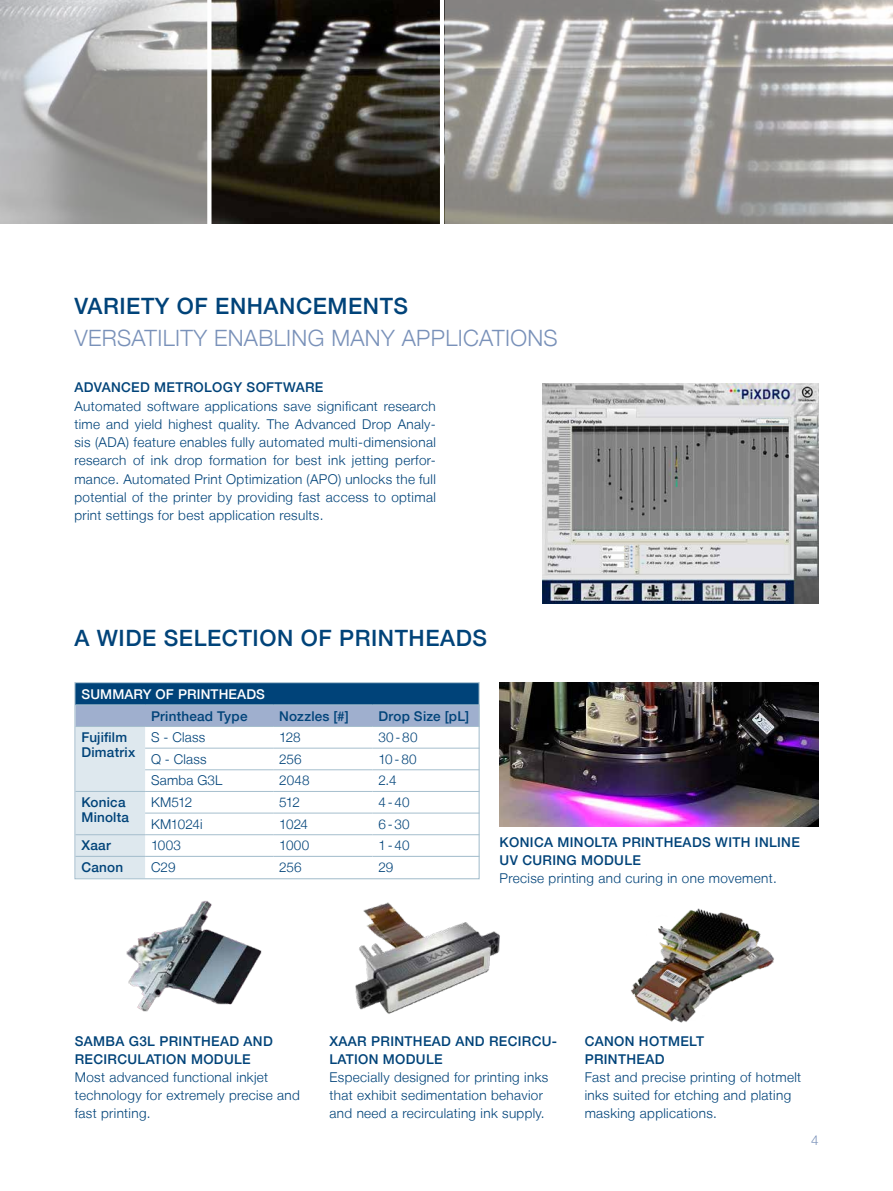
<style>
.page{position:relative;width:893px;height:1191px;background:#fff}
.page>*{position:absolute;margin:0;border:0;box-sizing:border-box;transform-origin:0 0}
.t1{font:500 22.5px "Helvetica Neue LT";letter-spacing:.025em;color:#004379}
.t2{font:300 22.5px "Helvetica Neue LT";letter-spacing:.015em;color:#7991b9}
.t3{font:300 13.5px/18.1px "Helvetica Neue LT";letter-spacing:.025em;color:#004379}
.t4{font:500 13.5px/18.3px "Helvetica Neue LT";letter-spacing:.025em;color:#004379}
.t5{font:500 13.5px "Helvetica Neue LT";letter-spacing:.01em;color:#fff}
.t6{font:300 13.5px "Helvetica Neue LT";letter-spacing:-.015em;color:#004379}
.t7{font:300 13.5px "Helvetica Neue LT";color:#7991b9}
</style>
<div class="page">
<img style="left:0;top:0;width:893px;height:223px">
<img style="left:500px;top:682px;width:319px;height:145px">
<img style="left:211px;top:0;width:229px;height:223px">
<hr style="left:440px;top:0;width:4px;height:227px;background:#fff">
<svg style="left:207px;top:0;width:4px;height:224px"></svg>
<img style="left:126px;top:900px;width:136px;height:112px">
<img style="left:355px;top:902px;width:145px;height:112px">
<div style="left:75px;top:683px;width:404px;height:22px;background:#004379"></div>
<svg style="left:76px;top:705px;width:402px;height:172px"></svg>
<hr style="left:75px;top:726px;width:70px;height:1px;background:#a5becd">
<hr style="left:145px;top:726px;width:128px;height:1px;background:#a5becd">
<hr style="left:273px;top:726px;width:99px;height:1px;background:#a5becd">
<hr style="left:372px;top:726px;width:107px;height:1px;background:#a5becd">
<hr style="left:145px;top:747px;width:128px;height:1px;background:#a5becd">
<hr style="left:273px;top:747px;width:99px;height:1px;background:#a5becd">
<hr style="left:372px;top:747px;width:107px;height:1px;background:#a5becd">
<hr style="left:145px;top:769px;width:128px;height:1px;background:#a5becd">
<hr style="left:273px;top:769px;width:99px;height:1px;background:#a5becd">
<hr style="left:372px;top:769px;width:107px;height:1px;background:#a5becd">
<hr style="left:75px;top:791px;width:70px;height:1px;background:#a5becd">
<hr style="left:145px;top:791px;width:128px;height:1px;background:#a5becd">
<hr style="left:273px;top:791px;width:99px;height:1px;background:#a5becd">
<hr style="left:372px;top:791px;width:107px;height:1px;background:#a5becd">
<hr style="left:145px;top:812px;width:128px;height:1px;background:#a5becd">
<hr style="left:273px;top:812px;width:99px;height:1px;background:#a5becd">
<hr style="left:372px;top:812px;width:107px;height:1px;background:#a5becd">
<hr style="left:75px;top:834px;width:70px;height:1px;background:#a5becd">
<hr style="left:145px;top:834px;width:128px;height:1px;background:#a5becd">
<hr style="left:273px;top:834px;width:99px;height:1px;background:#a5becd">
<hr style="left:372px;top:834px;width:107px;height:1px;background:#a5becd">
<hr style="left:75px;top:856px;width:70px;height:1px;background:#a5becd">
<hr style="left:145px;top:856px;width:128px;height:1px;background:#a5becd">
<hr style="left:273px;top:856px;width:99px;height:1px;background:#a5becd">
<hr style="left:372px;top:856px;width:107px;height:1px;background:#a5becd">
<hr style="left:75px;top:704px;width:70px;height:1px;background:#a5becd">
<hr style="left:145px;top:704px;width:128px;height:1px;background:#a5becd">
<hr style="left:273px;top:704px;width:99px;height:1px;background:#a5becd">
<hr style="left:372px;top:704px;width:107px;height:1px;background:#a5becd">
<div style="left:74px;top:682px;width:406px;height:197px;border:1px solid #a5becd"></div>
<img style="left:542px;top:383px;width:277px;height:220px">
<img style="left:631px;top:908px;width:143px;height:115px">
<h1 class="t1" style="left:74px;top:292px;width:335px">VARIETY OF ENHANCEMENTS</h1>
<h1 class="t2" style="left:74px;top:324px;width:485px">VERSATILITY ENABLING MANY APPLICATIONS</h1>
<p class="t4" style="left:74px;top:378px;width:251px">ADVANCED METROLOGY SOFTWARE</p>
<p class="t3" style="left:74px;top:396px;width:363px;text-align:justify">Automated software applications save significant research time and yield highest quality. The Advanced Drop Analy&shy;sis (ADA) feature enables fully automated multi-dimensional research of ink drop formation for best ink jetting perfor&shy;mance. Automated Print Optimization (APO) unlocks the full potential of the printer by providing fast access to optimal print settings for best application results.</p>
<h1 class="t1" style="left:74px;top:624px;width:414px">A WIDE SELECTION OF PRINTHEADS</h1>
<p class="t5" style="left:81px;top:686px;width:185px">SUMMARY OF PRINTHEADS</p>
<p class="t4" style="left:151px;top:706px;width:98px">Printhead Type</p>
<p class="t4" style="left:279px;top:706px;width:71px">Nozzles [#]</p>
<p class="t4" style="left:378px;top:706px;width:92px">Drop Size [pL]</p>
<p class="t4" style="left:81px;top:729px;width:55px;line-height:15px">Fujifilm<br>Dimatrix</p>
<p class="t3" style="left:151px;top:728px;width:56px">S - Class</p>
<p class="t3" style="left:279px;top:728px;width:23px">128</p>
<p class="t3" style="left:378px;top:728px;width:41px">30-80</p>
<p class="t3" style="left:151px;top:749px;width:57px">Q - Class</p>
<p class="t3" style="left:279px;top:749px;width:24px">256</p>
<p class="t3" style="left:378px;top:749px;width:40px">10-80</p>
<p class="t3" style="left:151px;top:771px;width:73px">Samba G3L</p>
<p class="t3" style="left:279px;top:771px;width:32px">2048</p>
<p class="t3" style="left:378px;top:771px;width:20px">2.4</p>
<p class="t4" style="left:81px;top:794px;width:49px;line-height:15px">Konica<br>Minolta</p>
<p class="t3" style="left:151px;top:793px;width:43px">KM512</p>
<p class="t3" style="left:279px;top:793px;width:22px">512</p>
<p class="t3" style="left:378px;top:793px;width:33px">4-40</p>
<p class="t6" style="left:151px;top:815px;width:53px">KM1024i</p>
<p class="t3" style="left:279px;top:814px;width:30px">1024</p>
<p class="t3" style="left:378px;top:814px;width:33px">6-30</p>
<p class="t4" style="left:81px;top:836px;width:31px">Xaar</p>
<p class="t3" style="left:151px;top:836px;width:32px">1003</p>
<p class="t3" style="left:279px;top:836px;width:32px">1000</p>
<p class="t3" style="left:378px;top:836px;width:33px">1-40</p>
<p class="t4" style="left:81px;top:858px;width:43px">Canon</p>
<p class="t3" style="left:151px;top:858px;width:26px">C29</p>
<p class="t3" style="left:279px;top:858px;width:24px">256</p>
<p class="t3" style="left:378px;top:858px;width:17px">29</p>
<p class="t4" style="left:500px;top:832px;width:302px">KONICA MINOLTA PRINTHEADS WITH INLINE<br>UV CURING MODULE</p>
<p class="t3" style="left:500px;top:869px;width:279px">Precise printing and curing in one movement.</p>
<p class="t4" style="left:75px;top:1031px;width:199px">SAMBA G3L PRINTHEAD AND<br>RECIRCULATION MODULE</p>
<p class="t3" style="left:75px;top:1067px;width:227px">Most advanced functional inkjet technology for extremely precise and fast printing.</p>
<p class="t4" style="left:330px;top:1031px;width:229px">XAAR PRINTHEAD AND RECIRCU-<br>LATION MODULE</p>
<p class="t3" style="left:330px;top:1067px;width:220px">Especially designed for printing inks that exhibit sedimentation behavior and need a recirculating ink supply.</p>
<p class="t4" style="left:585px;top:1031px;width:121px">CANON HOTMELT<br>PRINTHEAD</p>
<p class="t3" style="left:585px;top:1067px;width:218px">Fast and precise printing of hotmelt inks suited for etching and plating masking applications.</p>
<p class="t7" style="left:811px;top:1131px;width:9px">4</p>
</div>
